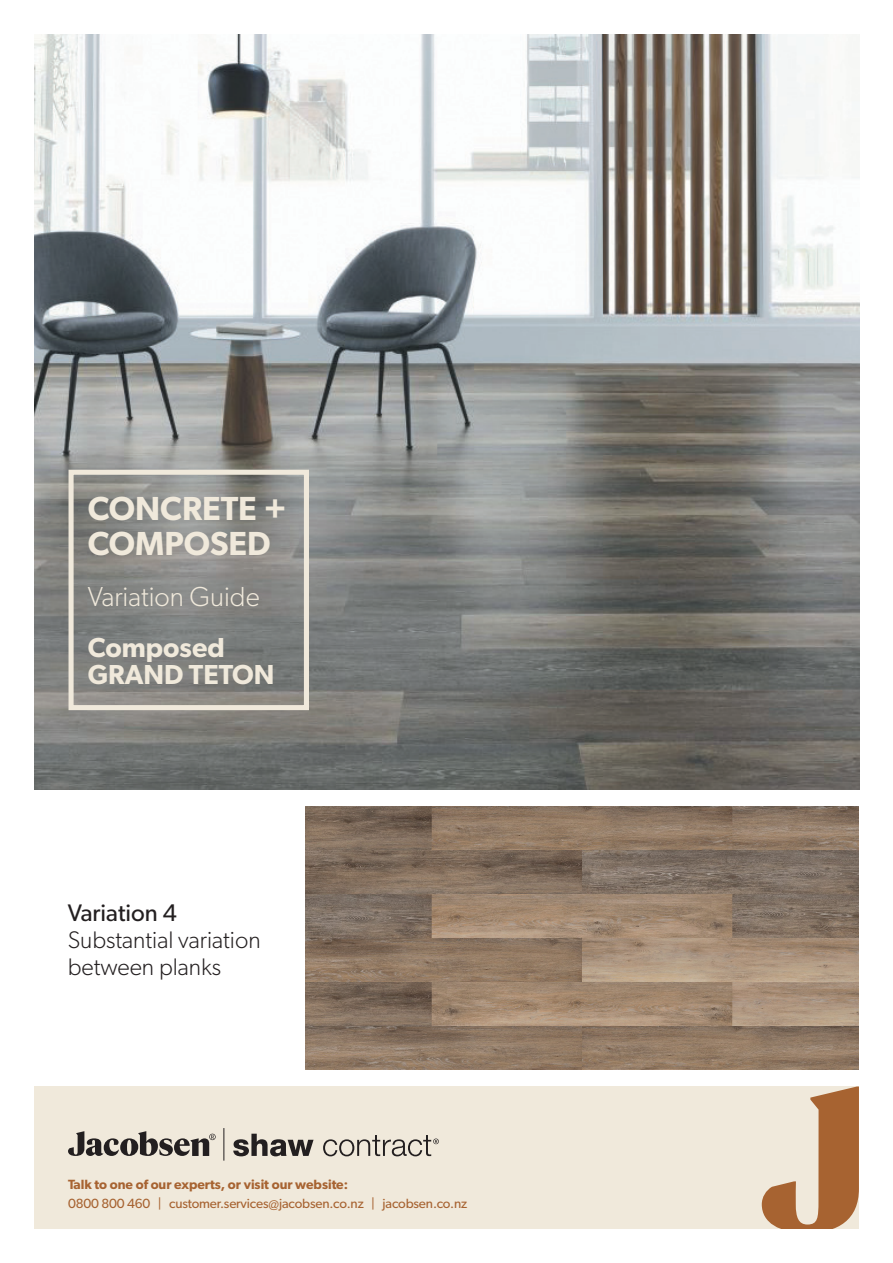
<style>
.page{position:relative;width:893px;height:1263px;background:#fff}
.page>*{position:absolute;margin:0;border:0;box-sizing:border-box;transform-origin:0 0}
.t1{font:600 33.45px/35.4px "Gibson";color:#f0e9db}
.t2{font:600 27.6px/27.6px "Gibson";color:#f0e9db}
.t3{font:300 27.6px "Gibson";color:#f0e9db}
.t4{font:300 24px/27px "Gibson";color:#231f20}
.t5{font:24px "Gibson";color:#231f20}
.t6{font:13.35px "Gibson";letter-spacing:-.01em;color:#a76331}
.t7{font:600 13.35px "Gibson";color:#a76331}
</style>
<div class="page">
<img style="left:34px;top:34px;width:825px;height:755px">
<div style="left:34px;top:1087px;width:825px;height:142px;background:#f0e9db"></div>
<svg style="left:762px;top:1087px;width:97px;height:142px"></svg>
<svg style="left:68px;top:1131px;width:148px;height:25px"></svg>
<hr style="left:224px;top:1128px;width:1px;height:32px;background:#231f20">
<svg style="left:233px;top:1134px;width:81px;height:22px"></svg>
<svg style="left:323px;top:1135px;width:116px;height:21px"></svg>
<img style="left:305px;top:807px;width:554px;height:262px">
<div style="left:69px;top:470px;width:240px;height:240px;border:5px solid #f0e9db"></div>
<p class="t1" style="left:88px;top:489px;width:201px">CONCRETE +<br>COMPOSED</p>
<p class="t3" style="left:88px;top:580px;width:174px">Variation Guide</p>
<p class="t2" style="left:88px;top:633px;width:188px">Composed<br>GRAND TETON</p>
<p class="t5" style="left:68px;top:898px;width:111px">Variation 4</p>
<p class="t4" style="left:68px;top:925px;width:194px">Substantial variation between planks</p>
<p class="t7" style="left:68px;top:1176px;width:281px">Talk to one of our experts, or visit our website:</p>
<p class="t6" style="left:68px;top:1195px;width:401px">0800 800 460 | customer.services@jacobsen.co.nz | jacobsen.co.nz</p>
</div>
